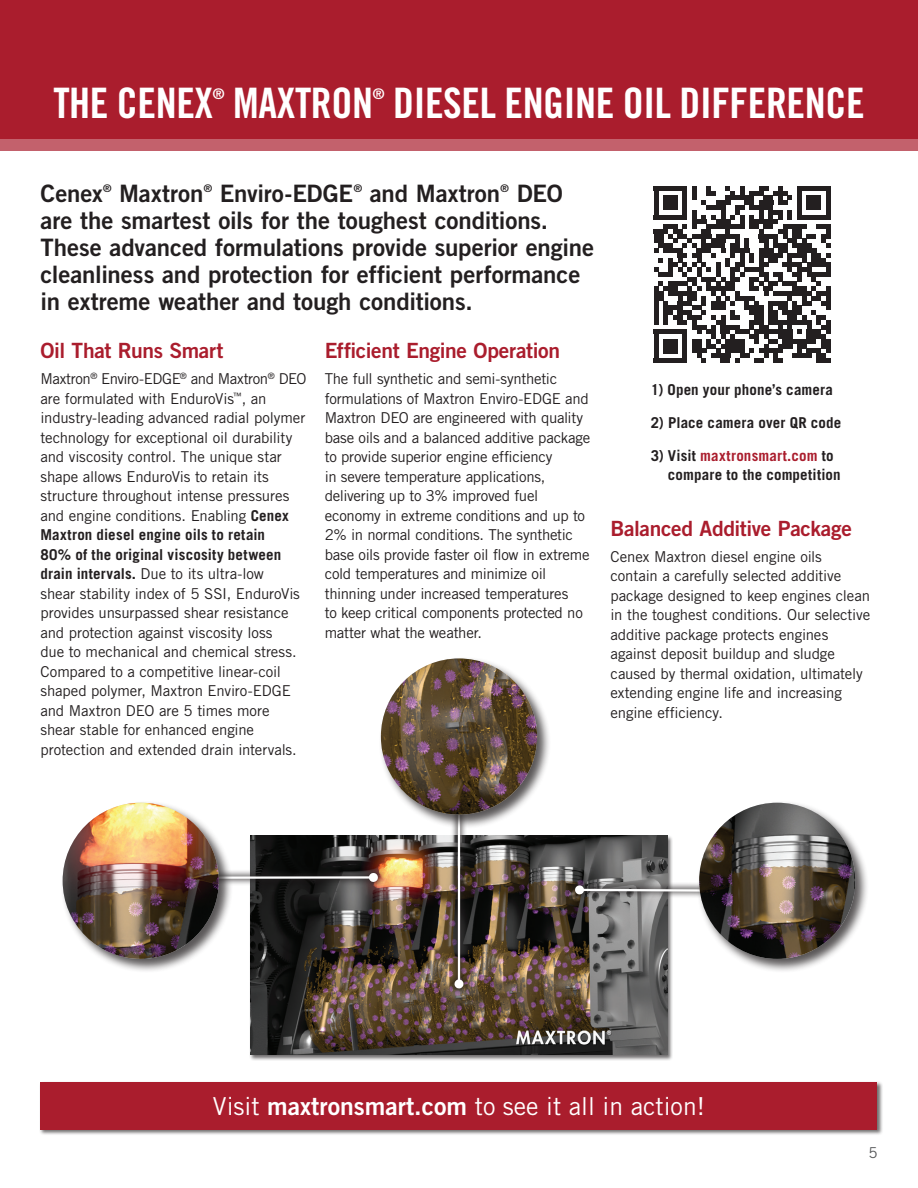
<style>
.page{position:relative;width:918px;height:1188px;background:#fff}
.page>*{position:absolute;margin:0;border:0;box-sizing:border-box;transform-origin:0 0}
.t1{font:42px "Trade Gothic LT Std Bd Cn 20";letter-spacing:-.01em;color:#fff}
.t2{font:24.75px "Trade Gothic LT Std";color:#fff}
.t3{font:24px/27px "Trade Gothic LT Std Bd 2";letter-spacing:-.005em;color:#231f20}
.t4{font:21px "Trade Gothic LT Std Bd 2";letter-spacing:-.015em;color:#aa1d2d}
.t5{font:15px/19.5px "Trade Gothic LT Std";letter-spacing:-.015em;color:#231f20}
.t6{font:700 15px/19.5px "Trade Gothic LT Std";letter-spacing:.01em;color:#231f20}
.t7{font:15px "Trade Gothic LT Std";color:#57585a}
.t8{font:14.7px "Trade Gothic LT Std Bd Cn 20";color:#fff}
.t9{font:10.5px "Trade Gothic LT Std Bd 2";color:#231f20}
.s1{font-weight:700}
.s2{color:#aa1d2d}
.s3{font-family:"Trade Gothic LT Std Bd 2"}
</style>
<div class="page">
<div style="left:0;top:0;width:918px;height:138px;background:#aa1d2d"></div>
<svg style="left:0;top:138px;width:918px;height:13px;background:#c15b67"></svg>
<div style="left:39px;top:1081px;width:844px;height:54px;background:#231f20;opacity:.65"></div>
<div style="left:40px;top:1082px;width:838px;height:47px;background:#aa1d2d"></div>
<svg style="left:654px;top:186px;width:177px;height:177px"></svg>
<div style="left:654px;top:358px;width:33px;height:5px;background:#231f20"></div>
<div style="left:663px;top:339px;width:15px;height:14px;background:#231f20"></div>
<div style="left:250px;top:835px;width:423px;height:226px;background:#231f20;opacity:.65"></div>
<img style="left:251px;top:836px;width:416px;height:219px">
<div style="left:116px;top:866px;width:269px;height:23px;background:#231f20;opacity:.75"></div>
<hr style="left:123px;top:876px;width:250px;height:3px;background:#fff">
<svg style="left:368px;top:872px;width:11px;height:11px"></svg>
<div style="left:61px;top:801px;width:172px;height:172px;background:#231f20;opacity:.75"></div>
<img style="left:63px;top:803px;width:156px;height:156px;border-radius:78px">
<div style="left:447px;top:729px;width:24px;height:267px;background:#231f20;opacity:.75"></div>
<hr style="left:458px;top:737px;width:2px;height:247px;background:#fff">
<svg style="left:454px;top:979px;width:10px;height:10px"></svg>
<div style="left:379px;top:657px;width:172px;height:172px;background:#231f20;opacity:.75"></div>
<img style="left:381px;top:658px;width:156px;height:157px;border-radius:78px">
<div style="left:568px;top:878px;width:239px;height:24px;background:#231f20;opacity:.75"></div>
<svg style="left:574px;top:885px;width:123px;height:10px"></svg>
<div style="left:697px;top:801px;width:172px;height:172px;background:#231f20;opacity:.75"></div>
<img style="left:699px;top:803px;width:156px;height:156px;border-radius:78px">
<h1 class="t1" style="left:53px;top:78px;width:161px">THE CENEX</h1>
<p class="t8" style="left:213px;top:85px;width:13px">®</p>
<h1 class="t1" style="left:233px;top:78px;width:141px">MAXTRON</h1>
<p class="t8" style="left:373px;top:85px;width:13px">®</p>
<h1 class="t1" style="left:393px;top:78px;width:473px">DIESEL ENGINE OIL DIFFERENCE</h1>
<h3 class="t3" style="left:40px;top:180px;width:64px">Cenex</h3>
<p class="t9" style="left:103px;top:181px;width:10px">®</p>
<h3 class="t3" style="left:119px;top:180px;width:86px">Maxtron</h3>
<p class="t9" style="left:204px;top:181px;width:10px">®</p>
<h3 class="t3" style="left:220px;top:180px;width:135px">Enviro-EDGE</h3>
<p class="t9" style="left:354px;top:181px;width:10px">®</p>
<h3 class="t3" style="left:370px;top:180px;width:132px">and Maxtron</h3>
<p class="t9" style="left:501px;top:181px;width:10px">®</p>
<h3 class="t3" style="left:41px;top:180px;width:555px;text-indent:476px">DEO are the smartest oils for the toughest conditions.<br>These advanced formulations provide superior engine cleanliness and protection for efficient performance in extreme weather and tough conditions.</h3>
<h3 class="t4" style="left:40px;top:337px;width:184px">Oil That Runs Smart</h3>
<p class="t5" style="left:40px;top:369px;width:268px">Maxtron<sup>®</sup> Enviro-EDGE<sup>®</sup> and Maxtron<sup>®</sup> DEO are formulated with EnduroVis<sup>™</sup>, an industry-leading advanced radial polymer technology for exceptional oil durability and viscosity control. The unique star shape allows EnduroVis to retain its structure throughout intense pressures and engine conditions. Enabling <span class="s1">Cenex Maxtron diesel engine oils to retain<br>80% of the original viscosity between drain intervals.</span> Due to its ultra-low<br>shear stability index of 5 SSI, EnduroVis provides unsurpassed shear resistance and protection against viscosity loss<br>due to mechanical and chemical stress.<br>Compared to a competitive linear-coil shaped polymer, Maxtron Enviro-EDGE and Maxtron DEO are 5 times more shear stable for enhanced engine protection and extended drain intervals.</p>
<p class="t6" style="left:651px;top:379px;width:184px">1) Open your phone’s camera</p>
<h3 class="t4" style="left:325px;top:338px;width:237px">Efficient Engine Operation</h3>
<p class="t5" style="left:325px;top:369px;width:267px">The full synthetic and semi-synthetic formulations of Maxtron Enviro-EDGE and Maxtron DEO are engineered with quality base oils and a balanced additive package to provide superior engine efficiency<br>in severe temperature applications, delivering up to 3% improved fuel economy in extreme conditions and up to 2% in normal conditions. The synthetic base oils provide faster oil flow in extreme cold temperatures and minimize oil thinning under increased temperatures<br>to keep critical components protected no matter what the weather.</p>
<p class="t6" style="left:651px;top:412px;width:192px">2) Place camera over QR code</p>
<p class="t6" style="left:668px;top:445px;width:174px;text-indent:-17px">3) Visit <span class="s2">maxtronsmart.com</span> to compare to the competition</p>
<h3 class="t4" style="left:610px;top:515px;width:243px">Balanced Additive Package</h3>
<p class="t5" style="left:610px;top:547px;width:261px">Cenex Maxtron diesel engine oils contain a carefully selected additive package designed to keep engines clean in the toughest conditions. Our selective additive package protects engines against deposit buildup and sludge caused by thermal oxidation, ultimately extending engine life and increasing engine efficiency.</p>
<h2 class="t2" style="left:213px;top:1091px;width:494px">Visit <span class="s3">maxtronsmart.com</span> to see it all in action!</h2>
<p class="t7" style="left:868px;top:1144px;width:11px">5</p>
</div>
